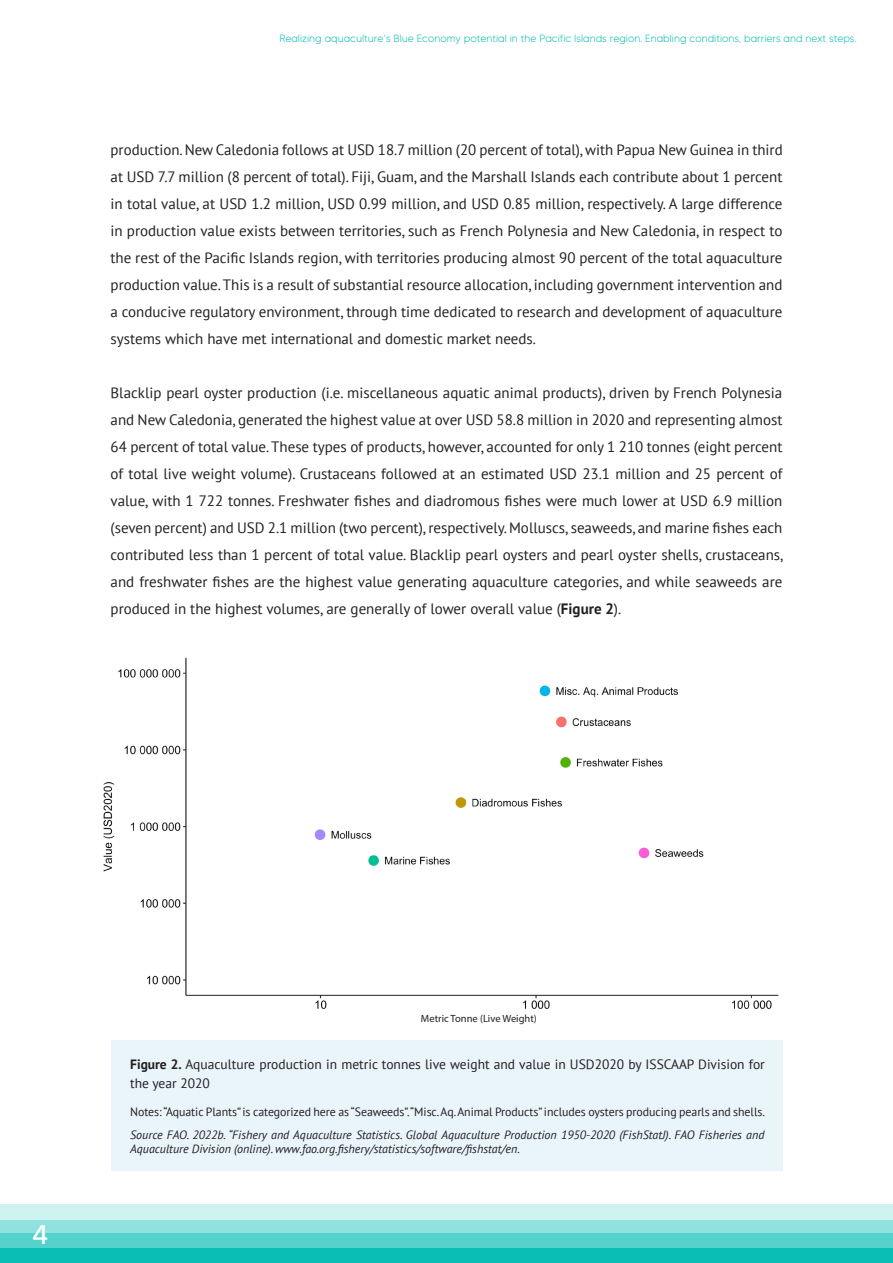
<style>
.page{position:relative;width:893px;height:1263px;background:#fff}
.page>*{position:absolute;margin:0;border:0;box-sizing:border-box;transform-origin:0 0}
.t1{font:27px "MADE Tommy Soft";color:#fff}
.Body_text{font:15px/27px "PT Sans";color:#231f20;text-align:justify}
.Figure_text{font:13.5px/19.5px "PT Sans";color:#231f20}
.Source{font:italic 12px/14.4px "PT Sans";color:#231f20}
.Figure_text-2{font:12px "PT Sans";letter-spacing:-.005em;color:#231f20}
.t2{font:300 10.5px "MADE Tommy Soft";color:#0bbeb5}
.Footnote{font:10.5px "Myriad Pro";color:#231f20}
.s1{font-weight:700}
</style>
<div class="page">
<div style="left:0;top:1219px;width:893px;height:15px;background:#91e2de"></div>
<div style="left:0;top:1204px;width:893px;height:15px;background:#cef2f0"></div>
<div style="left:0;top:1233px;width:893px;height:16px;background:#54d2cb"></div>
<div style="left:0;top:1249px;width:893px;height:14px;background:#0bbeb5"></div>
<img style="left:103px;top:657px;width:676px;height:352px">
<div style="left:111px;top:1040px;width:671px;height:130px;background:#e9f4fb"></div>
<p class="t2" style="left:279px;top:32px;width:579px">Realizing aquaculture’s Blue Economy potential in the Pacific Islands region. Enabling conditions, barriers and next steps.</p>
<p class="Body_text" style="left:111px;top:135px;width:674px">production. New Caledonia follows at USD 18.7 million (20 percent of total), with Papua New Guinea in third at USD 7.7 million (8 percent of total). Fiji, Guam, and the Marshall Islands each contribute about 1 percent in total value, at USD 1.2 million, USD 0.99 million, and USD 0.85 million, respectively. A large difference in production value exists between territories, such as French Polynesia and New Caledonia, in respect to the rest of the Pacific Islands region, with territories producing almost 90 percent of the total aquaculture production value. This is a result of substantial resource allocation, including government intervention and a conducive regulatory environment, through time dedicated to research and development of aquaculture systems which have met international and domestic market needs.</p>
<p class="Body_text" style="left:111px;top:378px;width:675px">Blacklip pearl oyster production (i.e. miscellaneous aquatic animal products), driven by French Polynesia and New Caledonia, generated the highest value at over USD 58.8 million in 2020 and representing almost 64 percent of total value. These types of products, however, accounted for only 1 210 tonnes (eight percent of total live weight volume). Crustaceans followed at an estimated USD 23.1 million and 25 percent of value, with 1 722 tonnes. Freshwater fishes and diadromous fishes were much lower at USD 6.9 million (seven percent) and USD 2.1 million (two percent), respectively. Molluscs, seaweeds, and marine fishes each contributed less than 1 percent of total value. Blacklip pearl oysters and pearl oyster shells, crustaceans, and freshwater fishes are the highest value generating aquaculture categories, and while seaweeds are produced in the highest volumes, are generally of lower overall value (<span class="s1">Figure 2</span>).</p>
<h1 class="t1" style="left:32px;top:1217px;width:18px">4</h1>
<p class="Footnote" style="left:421px;top:1012px;width:117px">Metric Tonne (Live Weight)</p>
<p class="Figure_text" style="left:130px;top:1054px;width:636px"><span class="s1">Figure 2.</span> Aquaculture production in metric tonnes live weight and value in USD2020 by ISSCAAP Division for the year 2020</p>
<p class="Figure_text-2" style="left:130px;top:1104px;width:636px">Notes: “Aquatic Plants” is categorized here as “Seaweeds”.“Misc. Aq. Animal Products” includes oysters producing pearls and shells.</p>
<p class="Source" style="left:130px;top:1127px;width:636px">Source FAO. 2022b. “Fishery and Aquaculture Statistics. Global Aquaculture Production 1950-2020 (FishStatJ). FAO Fisheries and<br>Aquaculture Division (online). www.fao.org.fishery/statistics/software/fishstat/en.</p>
</div>
